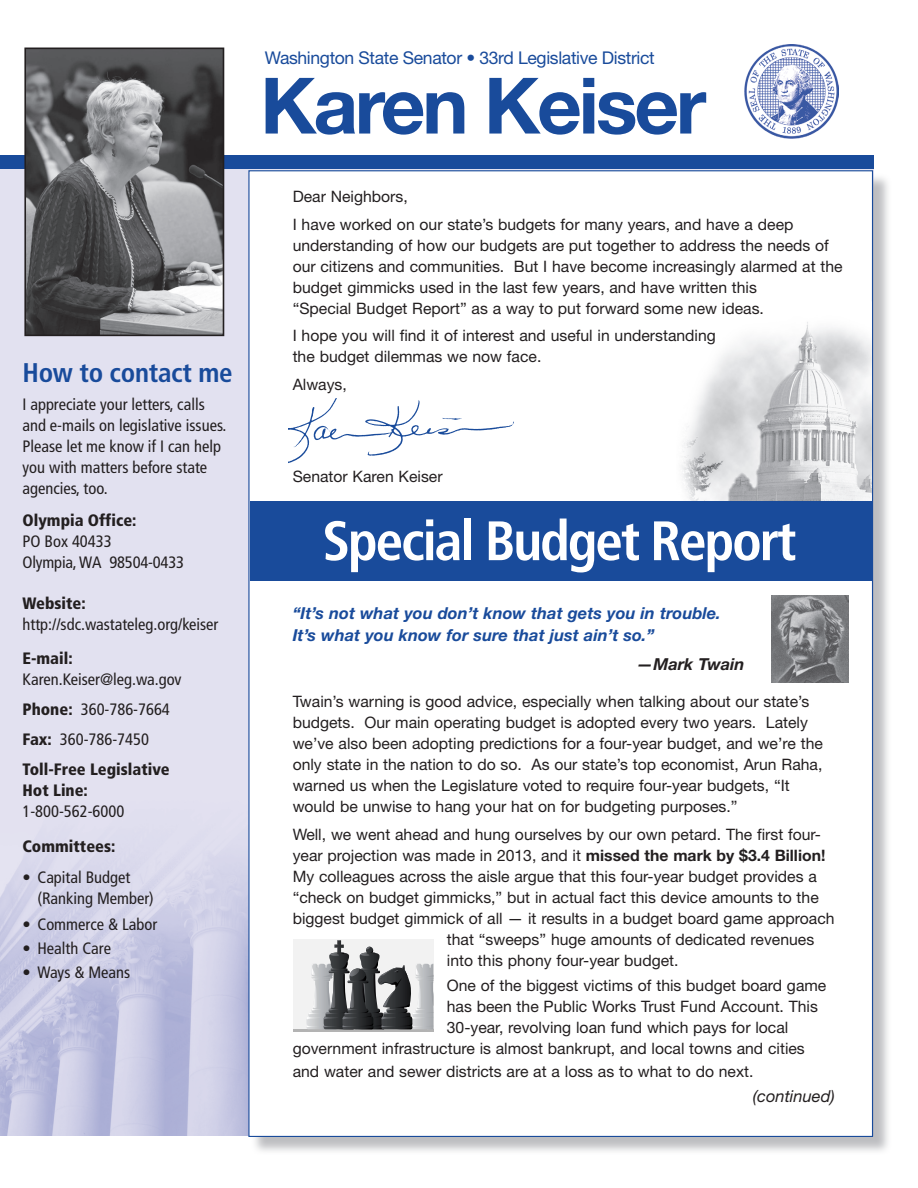
<style>
.page{position:relative;width:918px;height:1188px;background:#fff}
.page>*{position:absolute;margin:0;border:0;box-sizing:border-box;transform-origin:0 0}
.t1{font:700 77.85px "Helvetica Neue LT Std";letter-spacing:-.04em;color:#194b9b}
.t2{font:700 condensed 55.5px "Frutiger LT Std";letter-spacing:-.04em;color:#fff}
.text_header_1{font:700 condensed 27px "Frutiger LT Std";letter-spacing:-.01em;color:#194b9b}
.t3{font:17.55px "Helvetica Neue LT Std";letter-spacing:-.02em;color:#194b9b}
.t4{font:condensed 16.5px/21px "Frutiger LT Std";color:#231f20}
.Body{font:italic 700 16.5px/21.8px "Helvetica Neue LT Std";color:#194b9b}
.t5{font:900 condensed 16.5px/30px "Frutiger LT Std";color:#231f20}
.Body-2{font:italic 16.5px "Helvetica Neue LT Std";color:#231f20}
.Body-3{font:italic 700 16.5px "Helvetica Neue LT Std";color:#231f20}
.Body-4{font:15.75px/21px "Helvetica Neue LT Std";color:#231f20}
.s1{font-weight:900}
.s2{font-weight:400}
.s3{font-weight:700}
</style>
<div class="page">
<div style="left:0;top:167px;width:873px;height:969px;background:#e2e1f0"></div>
<img style="left:0;top:855px;width:248px;height:281px">
<div style="left:251px;top:173px;width:641px;height:982px;background:#a8a9ad;opacity:.75"></div>
<div style="left:248px;top:170px;width:625px;height:967px;background:#fff;border:1px solid #194b9b"></div>
<div style="left:0;top:155px;width:873px;height:14px;background:#194b9b"></div>
<img style="left:745px;top:44px;width:94px;height:94px">
<img style="left:27px;top:51px;width:194px;height:282px">
<div style="left:24px;top:48px;width:200px;height:288px;border:2px solid #231f20"></div>
<img style="left:681px;top:301px;width:191px;height:200px">
<img style="left:288px;top:399px;width:226px;height:64px">
<div style="left:251px;top:501px;width:622px;height:80px;background:#194b9b"></div>
<img style="left:772px;top:595px;width:76px;height:87px">
<div style="left:293px;top:939px;width:140px;height:93px;background:#f2f2f2"></div>
<hr style="left:293px;top:1029px;width:140px;height:3px;background:#b3b3b3">
<svg style="left:306px;top:940px;width:128px;height:90px"></svg>
<p class="text_header_1" style="left:22px;top:357px;width:212px">How to contact me</p>
<p class="t4" style="left:22px;top:394px;width:205px">I appreciate your letters, calls and e-mails on legislative issues.<br>Please let me know if I can help you with matters before state agencies, too.</p>
<p class="t4" style="left:22px;top:510px;width:163px"><span class="s1">Olympia Office:<br></span>PO Box 40433<br>Olympia, WA 98504-0433</p>
<p class="t4" style="left:22px;top:593px;width:198px"><span class="s1">Website: </span>http://sdc.wastateleg.org/keiser</p>
<p class="t4" style="left:22px;top:648px;width:161px"><span class="s1">E-mail:<br></span>Karen.Keiser@leg.wa.gov</p>
<p class="t5" style="left:22px;top:694px;width:149px">Phone: <span class="s2">360-786-7664<br></span>Fax: <span class="s2">360-786-7450<br></span>Toll-Free Legislative</p>
<p class="t4" style="left:22px;top:780px;width:103px"><span class="s1">Hot Line:<br></span>1-800-562-6000</p>
<p class="t5" style="left:22px;top:831px;width:94px">Committees:</p>
<p class="t4" style="left:37px;top:867px;width:118px;text-indent:-15px">• Capital Budget (Ranking Member)</p>
<p class="t4" style="left:22px;top:914px;width:136px">• Commerce &amp; Labor</p>
<p class="t4" style="left:22px;top:938px;width:90px">• Health Care</p>
<p class="t4" style="left:22px;top:962px;width:109px">• Ways &amp; Means</p>
<p class="t3" style="left:265px;top:48px;width:392px">Washington State Senator • 33rd Legislative District</p>
<p class="t1" style="left:260px;top:58px;width:448px">Karen Keiser</p>
<p class="Body-4" style="left:293px;top:186px;width:117px">Dear Neighbors,</p>
<p class="Body-4" style="left:293px;top:213px;width:551px">I have worked on our state’s budgets for many years, and have a deep understanding of how our budgets are put together to address the needs of our citizens and communities. But I have become increasingly alarmed at the budget gimmicks used in the last few years, and have written this<br>“Special Budget Report” as a way to put forward some new ideas.</p>
<p class="Body-4" style="left:293px;top:325px;width:425px">I hope you will find it of interest and useful in understanding the budget dilemmas we now face.</p>
<p class="Body-4" style="left:293px;top:374px;width:56px">Always,</p>
<p class="Body-4" style="left:293px;top:466px;width:151px">Senator Karen Keiser</p>
<p class="t2" style="left:322px;top:508px;width:476px">Special Budget Report</p>
<p class="Body" style="left:293px;top:602px;width:430px">“It’s not what you don’t know that gets you in trouble.<br>It’s what you know for sure that just ain’t so.”</p>
<p class="Body-3" style="left:637px;top:653px;width:109px">—Mark Twain</p>
<p class="Body-4" style="left:293px;top:691px;width:532px">Twain’s warning is good advice, especially when talking about our state’s budgets. Our main operating budget is adopted every two years. Lately we’ve also been adopting predictions for a four-year budget, and we’re the only state in the nation to do so. As our state’s top economist, Arun Raha, warned us when the Legislature voted to require four-year budgets, “It would be unwise to hang your hat on for budgeting purposes.”</p>
<p class="Body-4" style="left:293px;top:823px;width:530px">Well, we went ahead and hung ourselves by our own petard. The first four-</p>
<p class="Body-4" style="left:293px;top:844px;width:534px">year projection was made in 2013, and it <span class="s3">missed the mark by $3.4 Billion!</span></p>
<p class="Body-4" style="left:293px;top:865px;width:526px">My colleagues across the aisle argue that this four-year budget provides a</p>
<p class="Body-4" style="left:293px;top:886px;width:528px">“check on budget gimmicks,” but in actual fact this device amounts to the</p>
<p class="Body-4" style="left:293px;top:907px;width:543px">biggest budget gimmick of all — it results in a budget board game approach</p>
<p class="Body-4" style="left:447px;top:928px;width:369px">that “sweeps” huge amounts of dedicated revenues</p>
<p class="Body-4" style="left:447px;top:949px;width:233px">into this phony four-year budget.</p>
<p class="Body-4" style="left:447px;top:975px;width:381px">One of the biggest victims of this budget board game</p>
<p class="Body-4" style="left:447px;top:996px;width:373px">has been the Public Works Trust Fund Account. This</p>
<p class="Body-4" style="left:447px;top:1017px;width:343px">30-year, revolving loan fund which pays for local</p>
<p class="Body-4" style="left:293px;top:1038px;width:514px">government infrastructure is almost bankrupt, and local towns and cities</p>
<p class="Body-4" style="left:293px;top:1060px;width:462px">and water and sewer districts are at a loss as to what to do next.</p>
<p class="Body-2" style="left:753px;top:1086px;width:83px">(continued)</p>
</div>
